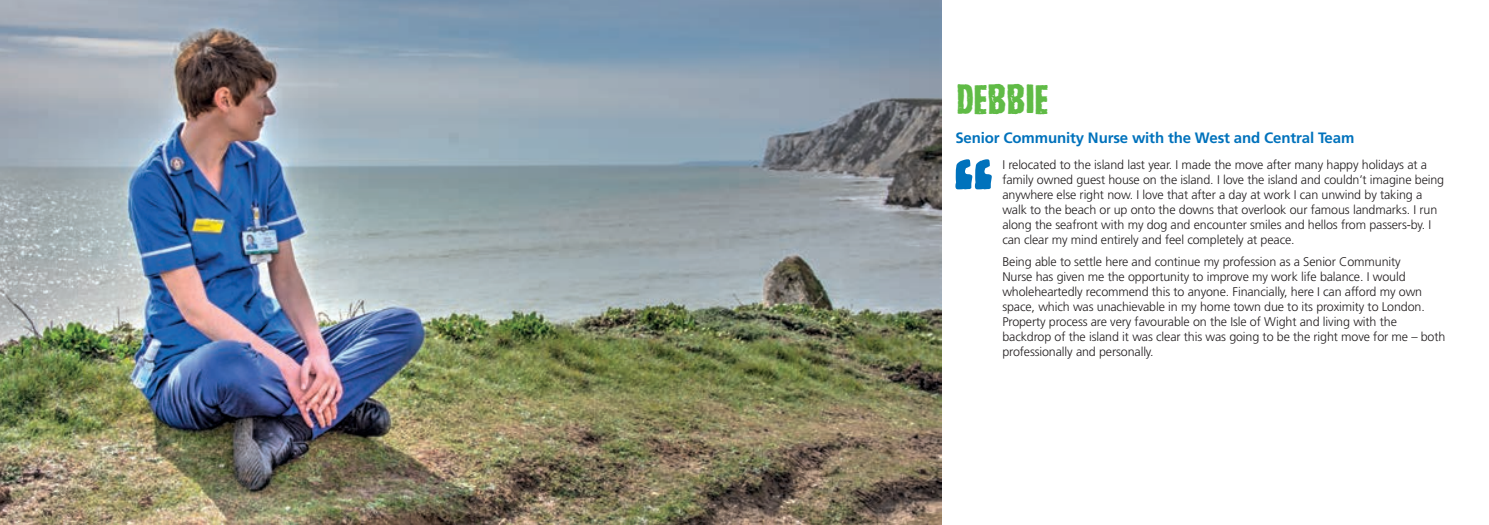
<style>
.page{position:relative;width:1489px;height:525px;background:#fff}
.page>*{position:absolute;margin:0;border:0;box-sizing:border-box;transform-origin:0 0}
.t1{font:41.25px "Safefromharm";letter-spacing:-.04em;color:#60bb46}
.t2{font:700 15px "Frutiger";letter-spacing:-.01em;color:#0072bc}
.t3{font:300 12.5px/15px "Frutiger";letter-spacing:-.01em;color:#231f20}
</style>
<div class="page">
<img style="left:0;top:0;width:941px;height:524px">
<svg style="left:955px;top:159px;width:36px;height:30px"></svg>
<h1 class="t1" style="left:955px;top:79px;width:95px">Debbie</h1>
<p class="t2" style="left:955px;top:129px;width:400px">Senior Community Nurse with the West and Central Team</p>
<p class="t3" style="left:1002px;top:157px;width:443px">I relocated to the island last year. I made the move after many happy holidays at a family owned guest house on the island. I love the island and couldn’t imagine being anywhere else right now. I love that after a day at work I can unwind by taking a walk to the beach or up onto the downs that overlook our famous landmarks. I run along the seafront with my dog and encounter smiles and hellos from passers-by. I can clear my mind entirely and feel completely at peace.</p>
<p class="t3" style="left:1002px;top:254px;width:444px">Being able to settle here and continue my profession as a Senior Community<br>Nurse has given me the opportunity to improve my work life balance. I would wholeheartedly recommend this to anyone. Financially, here I can afford my own space, which was unachievable in my home town due to its proximity to London.<br>Property process are very favourable on the Isle of Wight and living with the backdrop of the island it was clear this was going to be the right move for me – both professionally and personally.</p>
</div>
